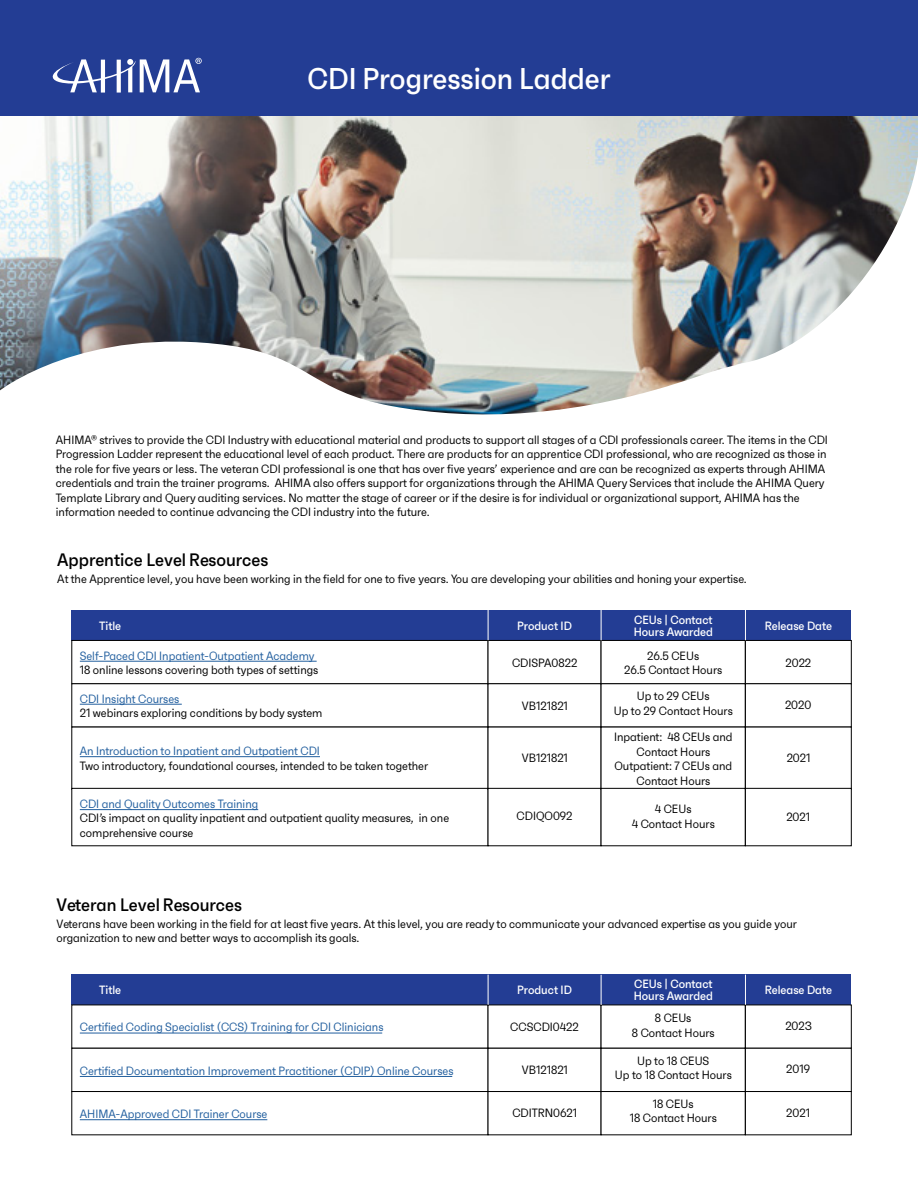
<style>
.page{position:relative;width:918px;height:1188px;background:#fff}
.page>*{position:absolute;margin:0;border:0;box-sizing:border-box;transform-origin:0 0}
.t1{font:500 30px "Faktum Con";color:#fff}
.t2{font:500 18px "Faktum Con";color:#000}
.t3{font:12px/14.4px "Faktum Con";color:#000;text-align:center}
.t4{font:12px "Faktum Con";color:#215e9e}
.t5{font:500 12px/12px "Faktum Con";color:#fff}
.s1{font-family:"Faktum"}
</style>
<div class="page">
<img style="left:0;top:116px;width:918px;height:209px">
<svg style="left:0;top:325px;width:717px;height:487px"></svg>
<div style="left:0;top:0;width:918px;height:116px;background:#233d94"></div>
<img style="left:717px;top:123px;width:201px;height:247px">
<svg style="left:52px;top:58px;width:150px;height:35px"></svg>
<div style="left:72px;top:610px;width:416px;height:30px;background:#233d94"></div>
<div style="left:72px;top:640px;width:416px;height:44px;background:#fff;border:1px solid #000"></div>
<div style="left:72px;top:684px;width:416px;height:43px;background:#fff"></div>
<div style="left:72px;top:727px;width:416px;height:63px;background:#fff"></div>
<div style="left:72px;top:788px;width:416px;height:58px;background:#fff;border:1px solid #000"></div>
<div style="left:488px;top:610px;width:113px;height:30px;background:#233d94"></div>
<div style="left:488px;top:640px;width:113px;height:44px;background:#fff;border:1px solid #000"></div>
<div style="left:488px;top:684px;width:113px;height:43px;background:#fff"></div>
<div style="left:488px;top:727px;width:113px;height:63px;background:#fff"></div>
<div style="left:488px;top:788px;width:113px;height:58px;background:#fff;border:1px solid #000"></div>
<div style="left:601px;top:610px;width:144px;height:30px;background:#233d94"></div>
<div style="left:601px;top:640px;width:144px;height:44px;background:#fff;border:1px solid #000"></div>
<div style="left:601px;top:684px;width:144px;height:43px;background:#fff"></div>
<div style="left:601px;top:727px;width:144px;height:63px;background:#fff"></div>
<div style="left:601px;top:788px;width:144px;height:58px;background:#fff;border:1px solid #000"></div>
<div style="left:745px;top:610px;width:106px;height:30px;background:#233d94"></div>
<div style="left:745px;top:640px;width:107px;height:44px;background:#fff;border:1px solid #000"></div>
<div style="left:745px;top:727px;width:107px;height:63px;background:#fff;border:1px solid #000"></div>
<div style="left:745px;top:788px;width:107px;height:58px;background:#fff;border:1px solid #000"></div>
<div style="left:72px;top:975px;width:416px;height:30px;background:#233d94"></div>
<div style="left:72px;top:1048px;width:416px;height:44px;background:#fff;border:1px solid #000"></div>
<div style="left:72px;top:1091px;width:416px;height:44px;background:#fff;border:1px solid #000"></div>
<div style="left:488px;top:975px;width:113px;height:30px;background:#233d94"></div>
<div style="left:488px;top:1048px;width:113px;height:44px;background:#fff;border:1px solid #000"></div>
<div style="left:488px;top:1091px;width:113px;height:44px;background:#fff;border:1px solid #000"></div>
<div style="left:601px;top:975px;width:144px;height:30px;background:#233d94"></div>
<div style="left:601px;top:1048px;width:144px;height:44px;background:#fff;border:1px solid #000"></div>
<div style="left:601px;top:1091px;width:144px;height:44px;background:#fff;border:1px solid #000"></div>
<div style="left:745px;top:975px;width:106px;height:30px;background:#233d94"></div>
<div style="left:745px;top:1048px;width:107px;height:44px;background:#fff;border:1px solid #000"></div>
<div style="left:745px;top:1091px;width:107px;height:44px;background:#fff;border:1px solid #000"></div>
<hr style="left:80px;top:661px;width:237px;height:1px;background:#215e9e">
<hr style="left:80px;top:704px;width:102px;height:1px;background:#215e9e">
<hr style="left:80px;top:756px;width:240px;height:1px;background:#215e9e">
<hr style="left:80px;top:809px;width:178px;height:1px;background:#215e9e">
<hr style="left:80px;top:1033px;width:302px;height:1px;background:#215e9e">
<hr style="left:80px;top:1076px;width:372px;height:1px;background:#215e9e">
<hr style="left:80px;top:1119px;width:187px;height:1px;background:#215e9e">
<hr style="left:745px;top:975px;width:1px;height:30px;background:#fff">
<hr style="left:601px;top:975px;width:1px;height:30px;background:#fff">
<hr style="left:488px;top:975px;width:1px;height:30px;background:#fff">
<hr style="left:745px;top:610px;width:1px;height:30px;background:#fff">
<hr style="left:601px;top:610px;width:1px;height:30px;background:#fff">
<hr style="left:488px;top:610px;width:1px;height:30px;background:#fff">
<h1 class="t1" style="left:307px;top:61px;width:305px">CDI Progression Ladder</h1>
<p class="t3" style="left:56px;top:432px;width:774px;text-align:left">AHIMA® strives to provide the CDI Industry with educational material and products to support all stages of a CDI professionals career. The items in the CDI Progression Ladder represent the educational level of each product. There are products for an apprentice CDI professional, who are recognized as those in the role for five years or less. The veteran CDI professional is one that has over five years’ experience and are can be recognized as experts through AHIMA credentials and train the trainer programs. AHIMA also offers support for organizations through the AHIMA Query Services that include the AHIMA Query Template Library and Query auditing services. No matter the stage of career or if the desire is for individual or organizational support, AHIMA has the information needed to continue advancing the CDI industry into the future.</p>
<h2 class="t2" style="left:57px;top:548px;width:212px">Apprentice Level Resources</h2>
<p class="t3" style="left:57px;top:572px;width:691px">At the Apprentice level, you have been working in the field for one to five years. You are developing your abilities and honing your expertise.</p>
<p class="t5" style="left:99px;top:620px;width:24px">Title</p>
<p class="t4" style="left:80px;top:648px;width:236px">Self-Paced CDI Inpatient-Outpatient Academy</p>
<p class="t3" style="left:80px;top:663px;width:240px">18 online lessons covering both types of settings</p>
<p class="t4" style="left:80px;top:691px;width:101px">CDI Insight Courses</p>
<p class="t3" style="left:80px;top:706px;width:244px">21 webinars exploring conditions by body system</p>
<p class="t4" style="left:80px;top:744px;width:242px">An Introduction to Inpatient and Outpatient CDI</p>
<p class="t3" style="left:80px;top:758px;width:350px">Two introductory, foundational courses, intended to be taken together</p>
<p class="t4" style="left:80px;top:797px;width:180px">CDI and Quality Outcomes Training</p>
<p class="t3" style="left:80px;top:811px;width:371px;text-align:left">CDI’s impact on quality inpatient and outpatient quality measures, in one comprehensive course</p>
<p class="t5" style="left:517px;top:620px;width:56px">Product ID</p>
<p class="t5" style="left:634px;top:614px;width:81px">CEUs | Contact<br>Hours Awarded</p>
<p class="t5" style="left:765px;top:620px;width:69px">Release Date</p>
<p class="t3" style="left:624px;top:648px;width:99px">26.5 CEUs<br>26.5 Contact Hours</p>
<p class="t3" style="left:512px;top:656px;width:67px">CDISPA0822</p>
<p class="t3" style="left:785px;top:656px;width:27px">2022</p>
<p class="t3" style="left:522px;top:698px;width:47px">VB121821</p>
<p class="t3" style="left:614px;top:689px;width:121px">Up to 29 CEUs<br>Up to 29 Contact Hours</p>
<p class="t3" style="left:785px;top:697px;width:28px">2020</p>
<p class="t3" style="left:522px;top:751px;width:47px">VB121821</p>
<p class="t3" style="left:614px;top:730px;width:120px">Inpatient: 48 CEUs and<br>Contact Hours<br>Outpatient: 7 CEUs and<br>Contact Hours</p>
<p class="t3" style="left:787px;top:751px;width:25px">2021</p>
<p class="t3" style="left:517px;top:809px;width:58px">CDIQO092</p>
<p class="t3" style="left:632px;top:802px;width:84px">4 CEUs<br>4 Contact Hours</p>
<p class="t3" style="left:786px;top:809px;width:25px">2021</p>
<h2 class="t2" style="left:56px;top:893px;width:187px">Veteran Level Resources</h2>
<p class="t3" style="left:56px;top:916px;width:742px;text-align:left">Veterans have been working in the field for at least five years. At this level, you are ready to communicate your advanced expertise as you guide your organization to new and better ways to accomplish its goals.</p>
<p class="t5" style="left:99px;top:984px;width:24px">Title</p>
<p class="t4" style="left:80px;top:1020px;width:305px">Certified Coding Specialist (CCS) Training for CDI Clinicians</p>
<p class="t4" style="left:80px;top:1064px;width:375px">Certified Documentation Improvement Practitioner (CDIP) Online Courses</p>
<p class="t4" style="left:80px;top:1107px;width:189px">AHIMA-Approved CDI Trainer Course</p>
<p class="t5" style="left:517px;top:984px;width:56px">Product ID</p>
<p class="t3" style="left:510px;top:1019px;width:70px">CCSCDI0422</p>
<p class="t3" style="left:522px;top:1063px;width:47px">VB121821</p>
<p class="t3" style="left:512px;top:1106px;width:66px">CDITRN0621</p>
<p class="t5" style="left:634px;top:978px;width:81px">CEUs | Contact<br>Hours Awarded</p>
<p class="t3" style="left:632px;top:1011px;width:84px">8 CEUs<br>8 Contact Hours</p>
<p class="t3" style="left:615px;top:1053px;width:118px">Up to 18 CEUS<br>Up to 18 Contact Hours</p>
<p class="t3" style="left:630px;top:1097px;width:89px">18 CEUs<br>18 Contact Hours</p>
<p class="t5" style="left:765px;top:984px;width:69px">Release Date</p>
<p class="t3" style="left:785px;top:1018px;width:28px">202<span class="s1">3</span></p>
<p class="t3" style="left:786px;top:1062px;width:25px">2019</p>
<p class="t3" style="left:786px;top:1105px;width:25px">2021</p>
</div>
